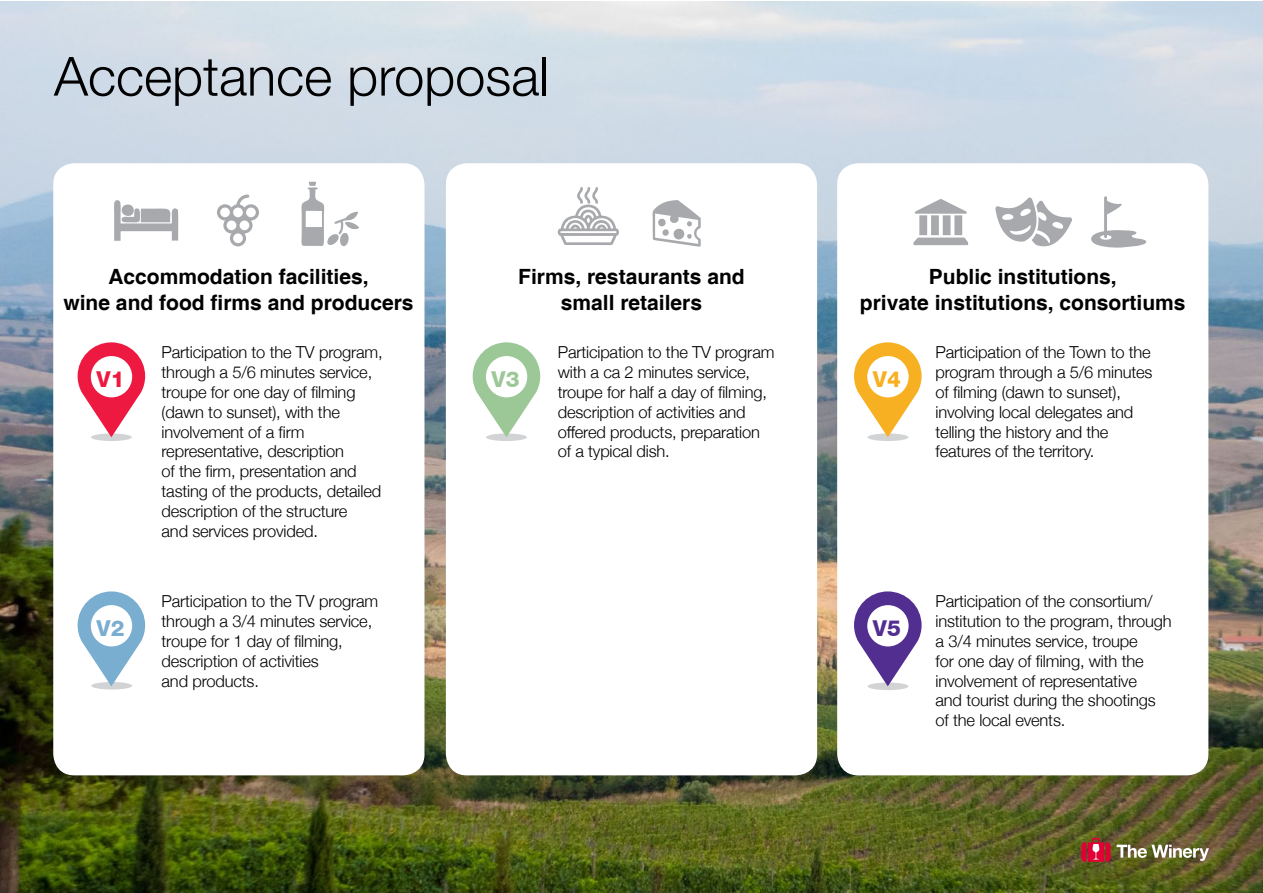
<style>
.page{position:relative;width:1263px;height:893px;background:#fff}
.page>*{position:absolute;margin:0;border:0;box-sizing:border-box;transform-origin:0 0}
.t1{font:300 54px "Helvetica Neue";color:#000}
.t2{font:800 21.9px "Helvetica 85";color:#ed1941}
.t3{font:800 21.9px "Helvetica 85";color:#9cc797}
.t4{font:800 21.9px "Helvetica 85";color:#79aed0}
.t5{font:800 21.9px "Helvetica 85";color:#f7b022}
.t6{font:800 21.9px "Helvetica 85";color:#522e91}
.t7{font:700 21px/25.2px "Helvetica";color:#000;text-align:center}
.t8{font:300 16.5px/19.8px "Helvetica Neue";letter-spacing:-.01em;color:#000}
</style>
<div class="page">
<img style="left:0;top:1px;width:1263px;height:892px">
<div style="left:837px;top:163px;width:371px;height:612px;background:#fff;border-radius:21px"></div>
<div style="left:446px;top:163px;width:371px;height:612px;background:#fff;border-radius:21px"></div>
<div style="left:53px;top:163px;width:371px;height:612px;background:#fff;border-radius:21px"></div>
<svg style="left:1116px;top:845px;width:93px;height:16px"></svg>
<svg style="left:1081px;top:838px;width:29px;height:24px"></svg>
<div style="left:91px;top:433px;width:41px;height:8px;background:#d1d3d4;border-radius:50%"></div>
<svg style="left:78px;top:342px;width:67px;height:95px"></svg>
<div style="left:486px;top:433px;width:41px;height:8px;background:#d1d3d4;border-radius:50%"></div>
<svg style="left:473px;top:342px;width:67px;height:95px"></svg>
<div style="left:91px;top:682px;width:41px;height:7px;background:#d1d3d4;border-radius:50%"></div>
<svg style="left:78px;top:591px;width:67px;height:95px"></svg>
<div style="left:867px;top:433px;width:41px;height:8px;background:#d1d3d4;border-radius:50%"></div>
<svg style="left:854px;top:342px;width:67px;height:95px"></svg>
<div style="left:867px;top:683px;width:41px;height:7px;background:#d1d3d4;border-radius:50%"></div>
<svg style="left:854px;top:591px;width:67px;height:95px"></svg>
<svg style="left:913px;top:199px;width:55px;height:46px"></svg>
<svg style="left:217px;top:195px;width:42px;height:51px"></svg>
<svg style="left:1091px;top:196px;width:55px;height:52px"></svg>
<svg style="left:995px;top:197px;width:77px;height:50px"></svg>
<svg style="left:652px;top:200px;width:49px;height:47px"></svg>
<svg style="left:114px;top:200px;width:64px;height:41px"></svg>
<svg style="left:301px;top:181px;width:58px;height:65px"></svg>
<svg style="left:557px;top:187px;width:62px;height:58px"></svg>
<h1 class="t1" style="left:54px;top:33px;width:497px">Acceptance proposal</h1>
<p class="t7" style="left:63px;top:265px;width:352px">Accommodation facilities,<br>wine and food firms and producers</p>
<p class="t7" style="left:518px;top:265px;width:228px">Firms, restaurants and small retailers</p>
<p class="t7" style="left:860px;top:265px;width:327px">Public institutions,<br>private institutions, consortiums</p>
<p class="t8" style="left:162px;top:341px;width:223px">Participation to the TV program, through a 5/6 minutes service, troupe for one day of filming (dawn to sunset), with the involvement of a firm representative, description<br>of the firm, presentation and tasting of the products, detailed description of the structure<br>and services provided.</p>
<h2 class="t2" style="left:97px;top:366px;width:29px">V1</h2>
<h2 class="t3" style="left:492px;top:366px;width:29px">V3</h2>
<h2 class="t4" style="left:97px;top:615px;width:29px">V2</h2>
<p class="t8" style="left:162px;top:590px;width:218px">Participation to the TV program through a 3/4 minutes service, troupe for 1 day of filming, description of activities<br>and products.</p>
<p class="t8" style="left:558px;top:341px;width:218px">Participation to the TV program with a ca 2 minutes service, troupe for half a day of filming, description of activities and offered products, preparation of a typical dish.</p>
<p class="t8" style="left:935px;top:341px;width:218px">Participation of the Town to the program through a 5/6 minutes of filming (dawn to sunset), involving local delegates and telling the history and the features of the territory.</p>
<h2 class="t5" style="left:873px;top:366px;width:29px">V4</h2>
<h2 class="t6" style="left:873px;top:615px;width:29px">V5</h2>
<p class="t8" style="left:935px;top:590px;width:238px">Participation of the consortium/ institution to the program, through a 3/4 minutes service, troupe<br>for one day of filming, with the involvement of representative<br>and tourist during the shootings of the local events.</p>
</div>
